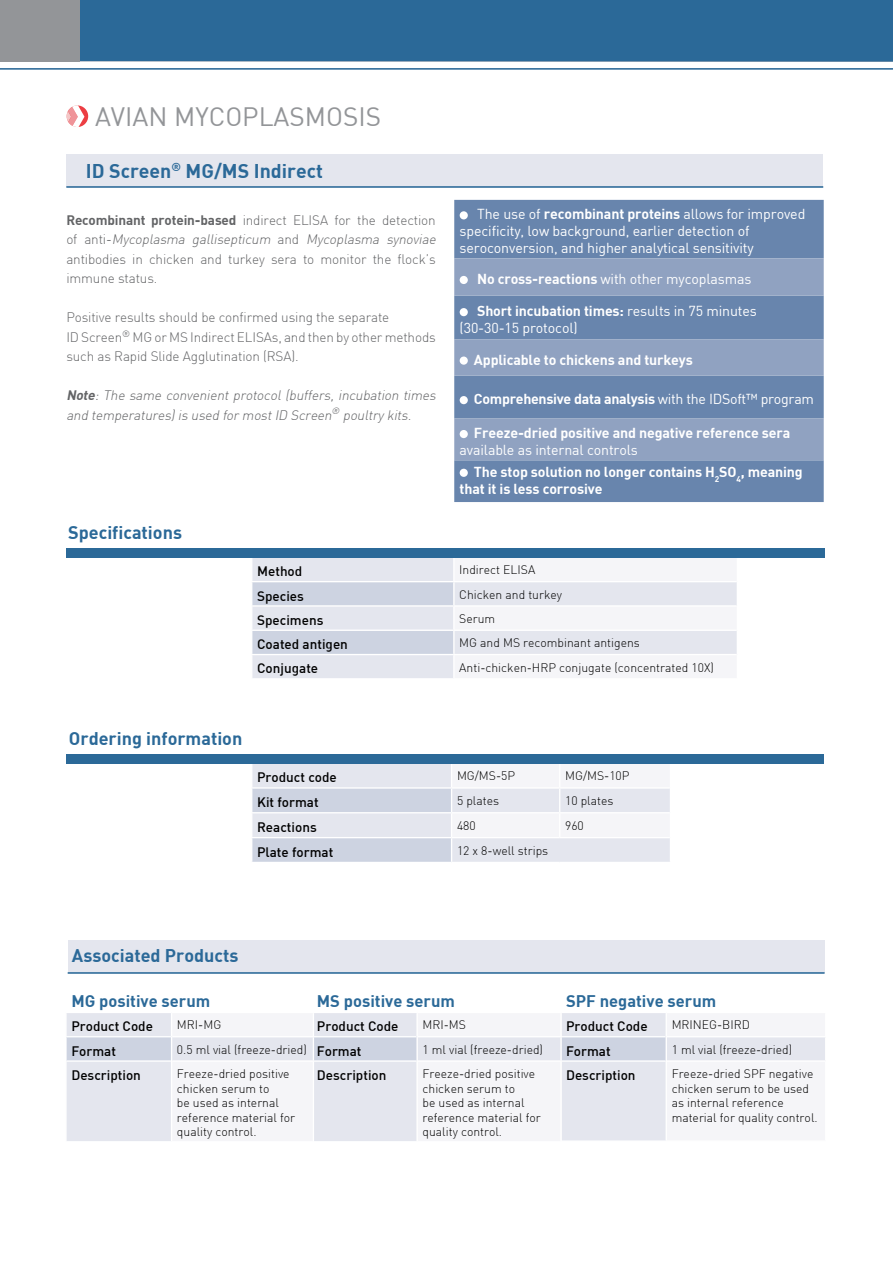
<style>
.page{position:relative;width:893px;height:1263px;background:#fff}
.page>*{position:absolute;margin:0;border:0;box-sizing:border-box;transform-origin:0 0}
.t1{font:26.1px "DIN";color:#939598}
.t2{font:700 19.5px "DIN";color:#2b6998}
.t3{font:700 18px "DIN";color:#2b6998}
.t4{font:700 16.5px "DIN";color:#2b6998}
.t5{font:14.25px/16.8px "DIN";letter-spacing:-.01em;color:#fff}
.t6{font:700 14.25px/22px "DIN";letter-spacing:-.01em;color:#fff}
.t7{font:300 13.5px/19.5px "DIN";letter-spacing:-.01em;color:#636466}
.t8{font:500 13.5px "DIN";color:#000}
.t9{font:italic 300 13.5px/19.5px "DIN";color:#636466}
.t10{font:300 12.15px/14.5px "DIN";color:#000}
.s1{font-weight:700}
.s2{font-style:italic}
.s3{font-weight:400}
</style>
<div class="page">
<div style="left:69px;top:0;width:824px;height:62px;background:#2b6998"></div>
<hr style="left:0;top:68px;width:893px;height:2px;background:#2b6998">
<div style="left:0;top:0;width:80px;height:61px;background:#939598"></div>
<svg style="left:252px;top:764px;width:418px;height:98px"></svg>
<hr style="left:452px;top:837px;width:108px;height:1px;background:#fff">
<hr style="left:560px;top:837px;width:110px;height:1px;background:#fff">
<div style="left:66px;top:154px;width:757px;height:33px;background:#e4e6ee"></div>
<div style="left:68px;top:940px;width:757px;height:33px;background:#e4e6ee"></div>
<hr style="left:66px;top:186px;width:757px;height:2px;background:#2b6998">
<hr style="left:68px;top:972px;width:757px;height:2px;background:#2b6998">
<div style="left:67px;top:105px;width:21px;height:22px;background:#ec3e43;border-radius:50%"></div>
<svg style="left:66px;top:105px;width:18px;height:22px"></svg>
<svg style="left:251px;top:557px;width:487px;height:121px"></svg>
<hr style="left:251px;top:654px;width:203px;height:1px;background:#fff">
<hr style="left:453px;top:655px;width:2px;height:23px;background:#fff">
<div style="left:66px;top:548px;width:759px;height:9px;background:#2b6998"></div>
<div style="left:66px;top:754px;width:757px;height:9px;background:#2b6998"></div>
<svg style="left:66px;top:1013px;width:759px;height:128px"></svg>
<hr style="left:65px;top:1062px;width:2px;height:79px;background:#fff">
<hr style="left:313px;top:1062px;width:1px;height:79px;background:#fff">
<div style="left:454px;top:200px;width:370px;height:302px;background:#6885ad"></div>
<svg style="left:454px;top:258px;width:370px;height:202px;background:#7f96b8"></svg>
<div style="left:460px;top:211px;width:8px;height:8px;background:#fff;border-radius:50%"></div>
<div style="left:460px;top:276px;width:8px;height:8px;background:#fff;border-radius:50%"></div>
<div style="left:460px;top:308px;width:8px;height:8px;background:#fff;border-radius:50%"></div>
<div style="left:460px;top:356px;width:8px;height:9px;background:#fff;border-radius:50%"></div>
<div style="left:460px;top:396px;width:8px;height:8px;background:#fff;border-radius:50%"></div>
<div style="left:460px;top:430px;width:8px;height:8px;background:#fff;border-radius:50%"></div>
<div style="left:460px;top:469px;width:8px;height:8px;background:#fff;border-radius:50%"></div>
<h1 class="t1" style="left:95px;top:100px;width:288px">AVIAN MYCOPLASMOSIS</h1>
<h2 class="t2" style="left:86px;top:158px;width:239px">ID Screen<sup>®</sup> MG/MS Indirect</h2>
<p class="t7" style="left:66px;top:210px;width:374px"><span class="s1">Recombinant protein-based</span> indirect ELISA for the detection o f a n t i - <span class="s2">Mycoplasma gallisepticum</span> a n d <span class="s2">Mycoplasma synoviae </span>antibodies in chicken and turkey sera to monitor the flock’s immune status.</p>
<p class="t7" style="left:66px;top:307px;width:371px">Positive results should be confirmed using the separate<br>ID Screen<sup>®</sup> MG or MS Indirect ELISAs, and then by other methods such as Rapid Slide Agglutination (RSA).</p>
<p class="t9" style="left:66px;top:385px;width:374px"><span class="s1">Note</span>: The same convenient protocol (buffers, incubation times and temperatures)is used formostID Screen<sup>®</sup> poultry kits.</p>
<h3 class="t3" style="left:68px;top:521px;width:115px">Specifications</h3>
<p class="t5" style="left:460px;top:206px;width:347px;text-indent:17px">The use of <span class="s1">recombinant proteins</span> allows for improved specificity, low background, earlier detection of seroconversion, and higher analytical sensitivity</p>
<p class="t5" style="left:477px;top:270px;width:276px"><span class="s1">No cross-reactions</span> with other mycoplasmas</p>
<p class="t5" style="left:460px;top:302px;width:299px;text-indent:17px"><span class="s1">Short incubation times:</span> results in 75 minutes (30-30-15 protocol)</p>
<p class="t6" style="left:474px;top:348px;width:220px">Applicable to chickens and turkeys</p>
<p class="t6" style="left:474px;top:387px;width:341px">Comprehensive data analysis <span class="s3">with the IDSoft™ program</span></p>
<p class="t6" style="left:474px;top:421px;width:318px">Freeze-dried positive and negative reference sera</p>
<p class="t6" style="left:474px;top:438px;width:330px;text-indent:-14px"><span class="s3">available as internal controls<br></span>The stop solution no longer contains H<sub>2</sub>SO<sub>4</sub>, meaning</p>
<p class="t6" style="left:460px;top:477px;width:144px">that it is less corrosive</p>
<p class="t8" style="left:257px;top:563px;width:47px">Method</p>
<p class="t10" style="left:459px;top:563px;width:78px">Indirect ELISA</p>
<p class="t8" style="left:257px;top:587px;width:48px">Species</p>
<p class="t10" style="left:459px;top:587px;width:104px">Chicken and turkey</p>
<p class="t8" style="left:257px;top:611px;width:68px">Specimens</p>
<p class="t10" style="left:459px;top:611px;width:37px">Serum</p>
<p class="t8" style="left:257px;top:636px;width:92px">Coated antigen</p>
<p class="t10" style="left:459px;top:635px;width:182px">MG and MS recombinant antigens</p>
<p class="t8" style="left:257px;top:660px;width:63px">Conjugate</p>
<p class="t10" style="left:459px;top:660px;width:256px">Anti-chicken-HRP conjugate (concentrated 10X)</p>
<h3 class="t3" style="left:69px;top:727px;width:175px">Ordering information</h3>
<p class="t8" style="left:257px;top:768px;width:81px">Product code</p>
<p class="t10" style="left:457px;top:768px;width:60px">MG/MS-5P</p>
<p class="t10" style="left:565px;top:768px;width:66px">MG/MS-10P</p>
<p class="t8" style="left:257px;top:793px;width:63px">Kit format</p>
<p class="t10" style="left:457px;top:793px;width:44px">5 plates</p>
<p class="t10" style="left:565px;top:793px;width:50px">10 plates</p>
<p class="t8" style="left:257px;top:818px;width:61px">Reactions</p>
<p class="t10" style="left:457px;top:818px;width:20px">480</p>
<p class="t10" style="left:565px;top:818px;width:20px">960</p>
<p class="t8" style="left:257px;top:843px;width:78px">Plate format</p>
<p class="t10" style="left:457px;top:843px;width:93px">12 x 8-well strips</p>
<h3 class="t3" style="left:72px;top:944px;width:168px">Associated Products</h3>
<h3 class="t4" style="left:71px;top:990px;width:140px">MG positive serum</h3>
<p class="t8" style="left:71px;top:1018px;width:83px">Product Code</p>
<p class="t10" style="left:177px;top:1018px;width:46px">MRI-MG</p>
<p class="t8" style="left:71px;top:1042px;width:46px">Format</p>
<p class="t10" style="left:177px;top:1042px;width:131px">0.5 ml vial (freeze-dried)</p>
<p class="t8" style="left:71px;top:1066px;width:71px">Description</p>
<p class="t10" style="left:177px;top:1066px;width:120px">Freeze-dried positive chicken serum to<br>be used as internal reference material for quality control.</p>
<h3 class="t4" style="left:317px;top:990px;width:140px">MS positive serum</h3>
<p class="t8" style="left:317px;top:1018px;width:83px">Product Code</p>
<p class="t10" style="left:423px;top:1018px;width:45px">MRI-MS</p>
<p class="t8" style="left:317px;top:1042px;width:46px">Format</p>
<p class="t10" style="left:423px;top:1042px;width:122px">1 ml vial (freeze-dried)</p>
<p class="t8" style="left:317px;top:1066px;width:71px">Description</p>
<p class="t10" style="left:423px;top:1066px;width:120px">Freeze-dried positive chicken serum to<br>be used as internal reference material for quality control.</p>
<h3 class="t4" style="left:566px;top:990px;width:152px">SPF negative serum</h3>
<p class="t8" style="left:566px;top:1018px;width:83px">Product Code</p>
<p class="t10" style="left:672px;top:1018px;width:80px">MRINEG-BIRD</p>
<p class="t8" style="left:566px;top:1042px;width:46px">Format</p>
<p class="t10" style="left:672px;top:1042px;width:122px">1 ml vial (freeze-dried)</p>
<p class="t8" style="left:566px;top:1066px;width:71px">Description</p>
<p class="t10" style="left:672px;top:1066px;width:148px">Freeze-dried SPF negative chicken serum to be used as internal reference material for quality control.</p>
</div>
